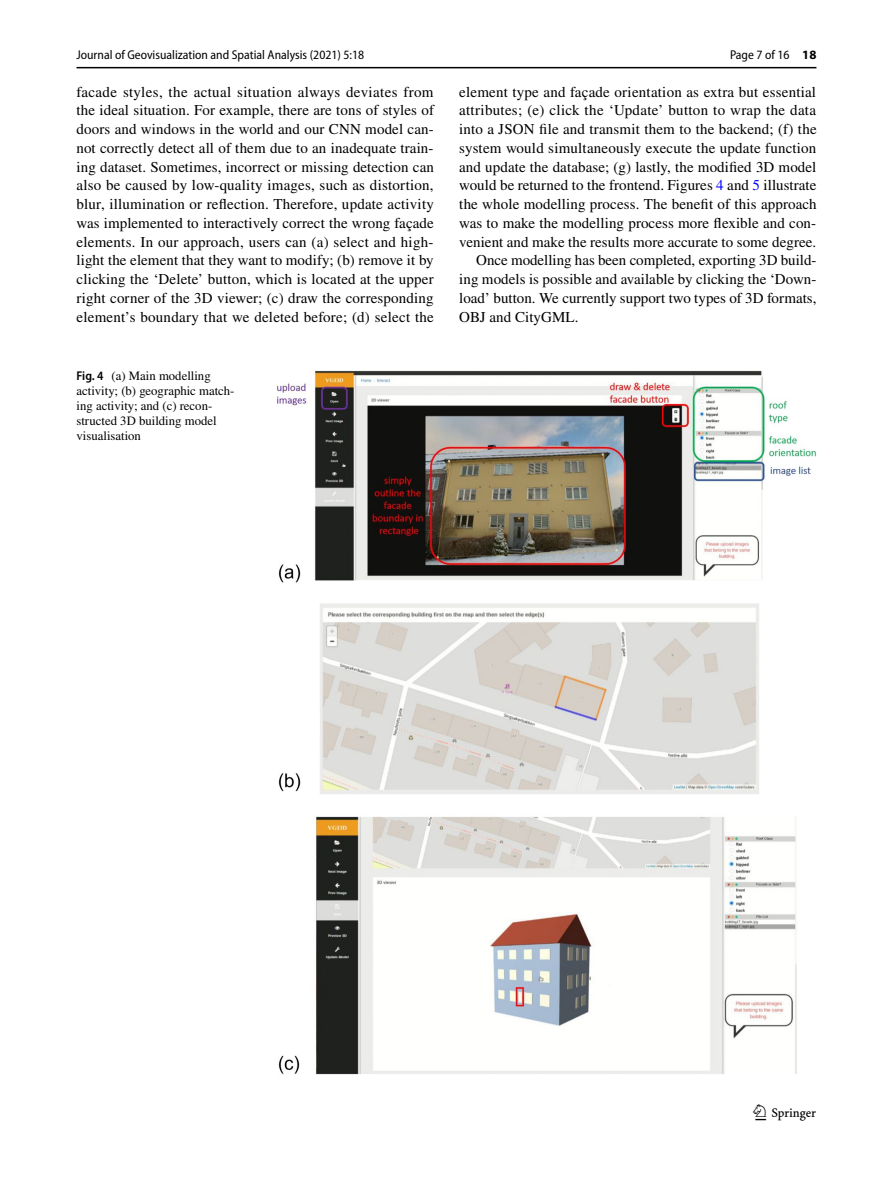
<style>
.page{position:relative;width:893px;height:1187px;background:#fff}
.page>*{position:absolute;margin:0;border:0;box-sizing:border-box;transform-origin:0 0}
.t1{font:22.5px "Springnew Regular 3";color:#000}
.t2{font:15px/18.8px "STIX";letter-spacing:.005em;color:#000;text-align:justify}
.t3{font:12.75px/15px "STIX";color:#000}
.t4{font:semi-condensed 12.75px "Myriad Pro";color:#000}
.s1{font-weight:700;font-stretch:normal}
.s2{color:#00f}
.s3{font-family:"Myriad Pro";font-weight:600;font-stretch:semi-condensed}
</style>
<div class="page">
<hr style="left:77px;top:67px;width:739px;height:1px;background:#000">
<img style="left:276px;top:371px;width:540px;height:702px">
<p class="t4" style="left:77px;top:48px;width:289px">Journal of Geovisualization and Spatial Analysis (2021) 5:18</p>
<p class="t4" style="left:730px;top:48px;width:88px">Page 7 of 16 <span class="s1">18</span></p>
<p class="t2" style="left:77px;top:83px;width:359px">facade styles, the actual situation always deviates from the ideal situation. For example, there are tons of styles of doors and windows in the world and our CNN model can&shy;not correctly detect all of them due to an inadequate train&shy;ing dataset. Sometimes, incorrect or missing detection can also be caused by low-quality images, such as distortion, blur, illumination or reflection. Therefore, update activity was implemented to interactively correct the wrong façade elements. In our approach, users can (a) select and high&shy;light the element that they want to modify; (b) remove it by clicking the ‘Delete’ button, which is located at the upper right corner of the 3D viewer; (c) draw the corresponding element’s boundary that we deleted before; (d) select the</p>
<p class="t2" style="left:459px;top:83px;width:358px">element type and façade orientation as extra but essential</p>
<p class="t2" style="left:459px;top:102px;width:358px">attributes; (e) click the ‘Update’ button to wrap the data</p>
<p class="t2" style="left:459px;top:121px;width:359px">into a JSON file and transmit them to the backend; (f) the</p>
<p class="t2" style="left:459px;top:139px;width:359px">system would simultaneously execute the update function</p>
<p class="t2" style="left:459px;top:158px;width:359px">and update the database; (g) lastly, the modified 3D model</p>
<p class="t2" style="left:459px;top:177px;width:359px">would be returned to the frontend. Figures <span class="s2">4</span> and <span class="s2">5</span> illustrate</p>
<p class="t2" style="left:459px;top:196px;width:359px">the whole modelling process. The benefit of this approach</p>
<p class="t2" style="left:459px;top:214px;width:358px">was to make the modelling process more flexible and con-</p>
<p class="t2" style="left:459px;top:233px;width:359px">venient and make the results more accurate to some degree.</p>
<p class="t2" style="left:476px;top:252px;width:342px">Once modelling has been completed, exporting 3D build-</p>
<p class="t2" style="left:459px;top:271px;width:359px">ing models is possible and available by clicking the ‘Down-</p>
<p class="t2" style="left:459px;top:289px;width:359px">load’ button. We currently support two types of 3D formats,</p>
<p class="t2" style="left:459px;top:308px;width:121px">OBJ and CityGML.</p>
<p class="t3" style="left:77px;top:369px;width:159px"><span class="s3">Fig. 4</span> (a) Main modelling activity; (b) geographic match&shy;ing activity; and (c) recon&shy;structed 3D building model visualisation</p>
<h1 class="t1" style="left:755px;top:1104px;width:62px">1 3</h1>
</div>
